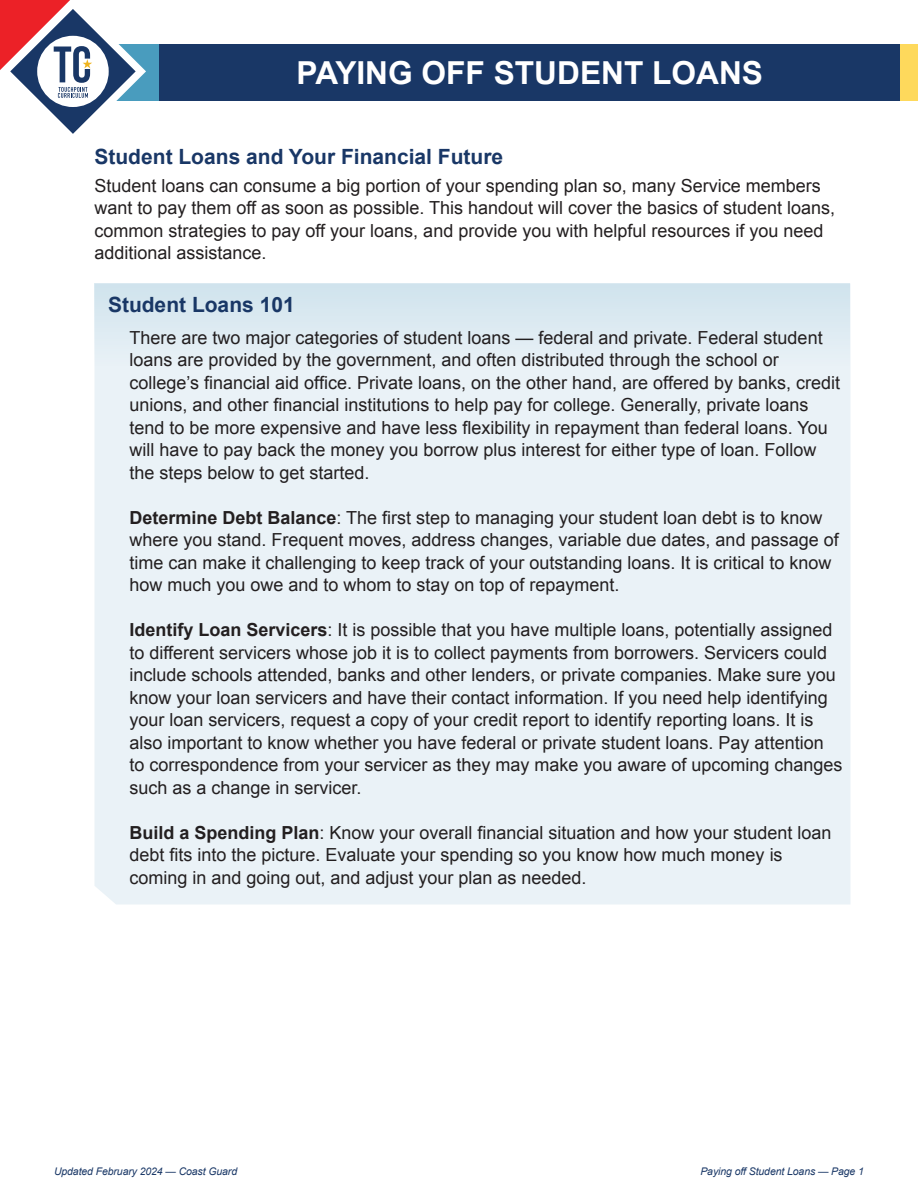
<style>
.page{position:relative;width:918px;height:1188px;background:#fff}
.page>*{position:absolute;margin:0;border:0;box-sizing:border-box;transform-origin:0 0}
.t1{font:700 31.65px "Arial";color:#fff}
.t2{font:700 21px "Arial";color:#193766}
.t3{font:18px/22.5px "Arial";color:#231f20}
.t4{font:italic 10.5px "Arial";letter-spacing:-.01em;color:#193766}
.s1{font-weight:700}
</style>
<div class="page">
<div style="left:94px;top:386px;width:756px;height:518px;background:#eaf2f7"></div>
<div style="left:94px;top:284px;width:756px;height:102px;background:linear-gradient(to bottom,#d0e3ed,#eef4f8)"></div>
<div style="left:74px;top:44px;width:844px;height:56px;background:#193766"></div>
<div style="left:95px;top:44px;width:64px;height:56px;background:#499cbe"></div>
<div style="left:901px;top:44px;width:17px;height:56px;background:#fed95c"></div>
<svg style="left:0;top:0;width:156px;height:134px"></svg>
<p class="t1" style="left:297px;top:52px;width:468px">PAYING OFF STUDENT LOANS</p>
<p class="t2" style="left:94px;top:143px;width:410px">Student Loans and Your Financial Future</p>
<p class="t3" style="left:94px;top:174px;width:742px">Student loans can consume a big portion of your spending plan so, many Service members want to pay them off as soon as possible. This handout will cover the basics of student loans, common strategies to pay off your loans, and provide you with helpful resources if you need additional assistance.</p>
<p class="t2" style="left:108px;top:291px;width:188px">Student Loans 101</p>
<p class="t3" style="left:129px;top:326px;width:712px">There are two major categories of student loans — federal and private. Federal student loans are provided by the government, and often distributed through the school or college’s financial aid office. Private loans, on the other hand, are offered by banks, credit unions, and other financial institutions to help pay for college. Generally, private loans tend to be more expensive and have less flexibility in repayment than federal loans. You will have to pay back the money you borrow plus interest for either type of loan. Follow the steps below to get started.</p>
<p class="t3" style="left:129px;top:506px;width:711px"><span class="s1">Determine Debt Balance</span>: The first step to managing your student loan debt is to know where you stand. Frequent moves, address changes, variable due dates, and passage of time can make it challenging to keep track of your outstanding loans. It is critical to know how much you owe and to whom to stay on top of repayment.</p>
<p class="t3" style="left:129px;top:619px;width:715px"><span class="s1">Identify Loan Servicers</span>: It is possible that you have multiple loans, potentially assigned to different servicers whose job it is to collect payments from borrowers. Servicers could include schools attended, banks and other lenders, or private companies. Make sure you know your loan servicers and have their contact information. If you need help identifying your loan servicers, request a copy of your credit report to identify reporting loans. It is also important to know whether you have federal or private student loans. Pay attention to correspondence from your servicer as they may make you aware of upcoming changes such as a change in servicer.</p>
<p class="t3" style="left:129px;top:821px;width:704px"><span class="s1">Build a Spending Plan</span>: Know your overall financial situation and how your student loan debt fits into the picture. Evaluate your spending so you know how much money is coming in and going out, and adjust your plan as needed.</p>
<p class="t4" style="left:54px;top:1164px;width:185px">Updated February 2024 — Coast Guard</p>
<p class="t4" style="left:700px;top:1164px;width:165px">Paying off Student Loans — Page 1</p>
</div>
